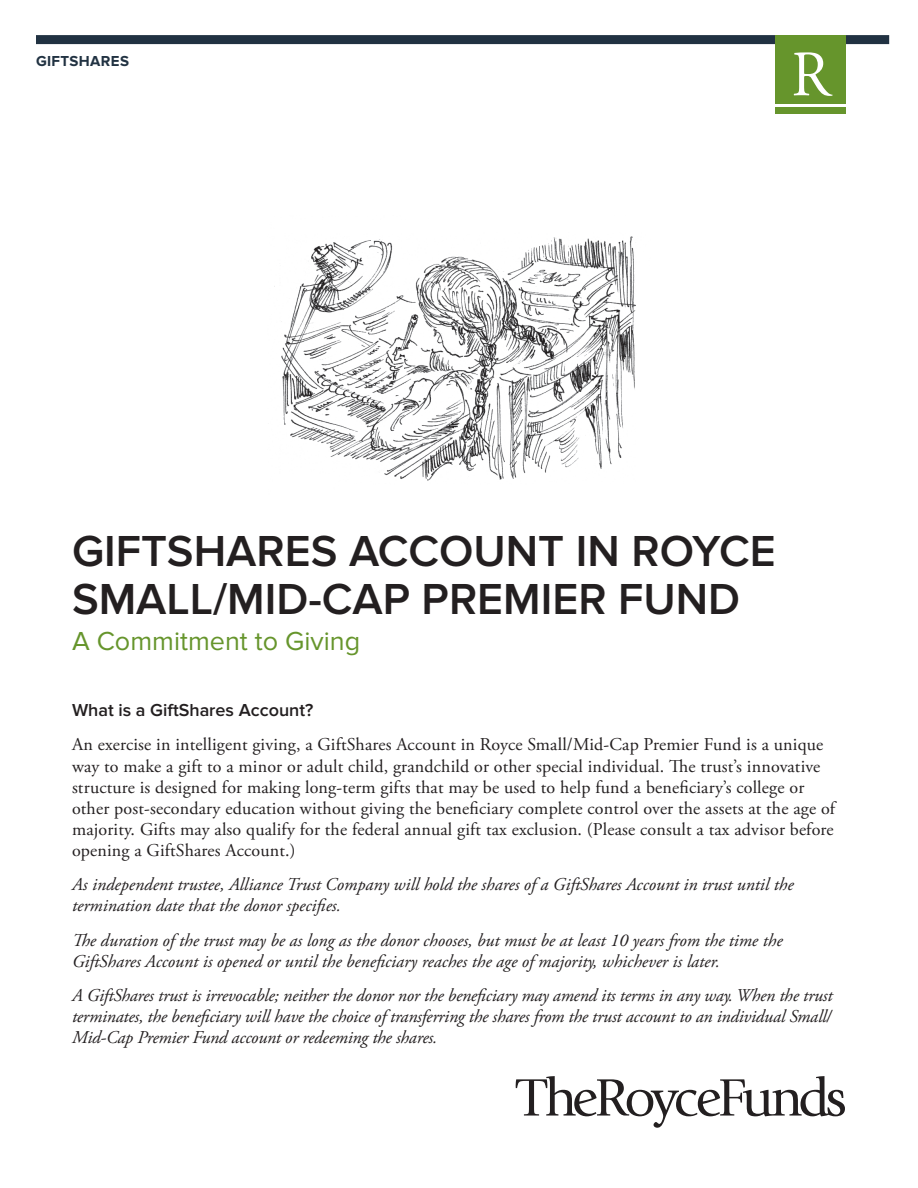
<style>
.page{position:relative;width:918px;height:1188px;background:#fff}
.page>*{position:absolute;margin:0;border:0;box-sizing:border-box;transform-origin:0 0}
.t1{font:600 45px/48px "Proxima Nova";color:#231f20}
.t2{font:27px "Proxima Nova";color:#66952c}
.t3{font:italic 18px/21px "Adobe Garamond Royce Pro";color:#231f20}
.t4{font:18px/21px "Adobe Garamond Royce Pro";letter-spacing:.01em;color:#231f20}
.t5{font:600 18px "Proxima Nova";color:#231f20}
.t6{font:700 15px "Proxima Nova";letter-spacing:.025em;color:#213242}
</style>
<div class="page">
<svg style="left:516px;top:1076px;width:329px;height:52px"></svg>
<div style="left:36px;top:35px;width:853px;height:9px;background:#213242"></div>
<div style="left:776px;top:35px;width:70px;height:79px;background:#66952c"></div>
<svg style="left:794px;top:52px;width:39px;height:44px"></svg>
<hr style="left:776px;top:105px;width:70px;height:2px;background:#fff">
<img style="left:274px;top:236px;width:362px;height:245px">
<p class="t6" style="left:36px;top:52px;width:95px">GIFTSHARES</p>
<h1 class="t1" style="left:72px;top:527px;width:705px">GIFTSHARES ACCOUNT IN ROYCE<br>SMALL/MID-CAP PREMIER FUND</h1>
<h2 class="t2" style="left:72px;top:626px;width:290px">A Commitment to Giving</h2>
<p class="t5" style="left:72px;top:700px;width:243px">What is a GiftShares Account?</p>
<p class="t4" style="left:72px;top:735px;width:765px">An exercise in intelligent giving, a GiftShares Account in Royce Small/Mid-Cap Premier Fund is a unique way to make a gift to a minor or adult child, grandchild or other special individual. The trust’s innovative structure is designed for making long-term gifts that may be used to help fund a beneficiary’s college or other post-secondary education without giving the beneficiary complete control over the assets at the age of majority. Gifts may also qualify for the federal annual gift tax exclusion. (Please consult a tax advisor before opening a GiftShares Account.)</p>
<p class="t3" style="left:72px;top:874px;width:723px">As independent trustee, Alliance Trust Company will hold the shares of a GiftShares Account in trust until the termination date that the donor specifies.</p>
<p class="t3" style="left:72px;top:930px;width:712px">The duration of the trust may be as long as the donor chooses, but must be at least 10 years from the time the<br>GiftShares Account is opened or until the beneficiary reaches the age of majority, whichever is later.</p>
<p class="t3" style="left:72px;top:985px;width:762px;text-align:justify">A GiftShares trust is irrevocable; neither the donor nor the beneficiary may amend its terms in any way. When the trust terminates, the beneficiary will have the choice of transferring the shares from the trust account to an individual Small/ Mid-Cap Premier Fund account or redeeming the shares.</p>
</div>
